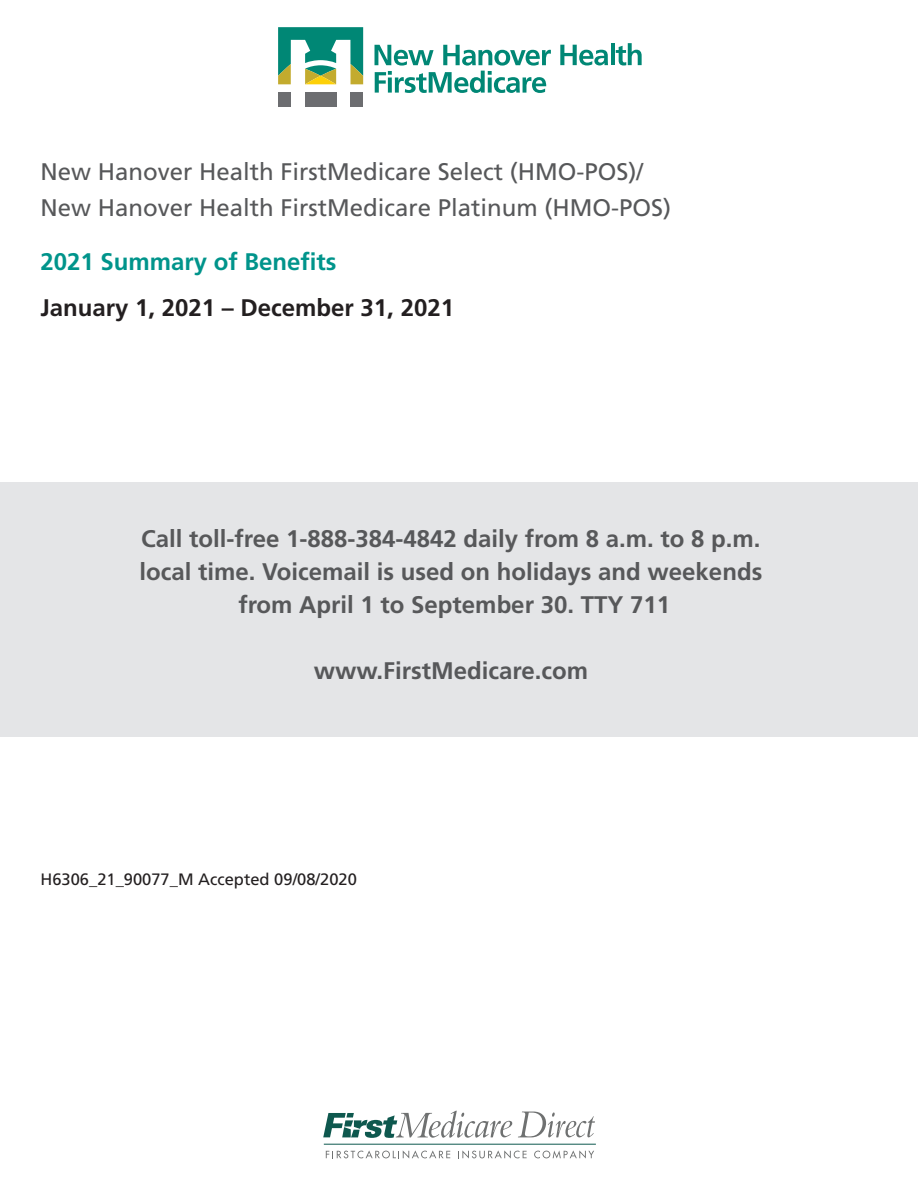
<style>
.page{position:relative;width:918px;height:1188px;background:#fff}
.page>*{position:absolute;margin:0;border:0;box-sizing:border-box;transform-origin:0 0}
.t1{font:700 24px/33px "Frutiger LT Std";color:#57585a;text-align:center}
.t2{font:24px/36px "Frutiger LT Std";color:#57585a}
.t3{font:700 24px "Frutiger LT Std";color:#231f20}
.t4{font:700 24px "Frutiger LT Std";color:#00948b}
.t5{font:16.5px "Frutiger LT Std";color:#231f20}
</style>
<div class="page">
<svg style="left:375px;top:45px;width:176px;height:48px"></svg>
<svg style="left:278px;top:27px;width:85px;height:57px"></svg>
<div style="left:278px;top:92px;width:13px;height:15px;background:#6c6d70"></div>
<div style="left:305px;top:92px;width:31px;height:15px;background:#6c6d70"></div>
<div style="left:351px;top:92px;width:12px;height:15px;background:#6c6d70"></div>
<svg style="left:560px;top:45px;width:48px;height:20px"></svg>
<hr style="left:611px;top:43px;width:4px;height:22px;background:#008775">
<svg style="left:616px;top:43px;width:26px;height:22px"></svg>
<svg style="left:326px;top:1150px;width:124px;height:9px"></svg>
<svg style="left:458px;top:1150px;width:69px;height:9px"></svg>
<svg style="left:534px;top:1150px;width:60px;height:9px"></svg>
<hr style="left:324px;top:1144px;width:272px;height:1px;background:#0e584e">
<svg style="left:323px;top:1111px;width:189px;height:27px"></svg>
<svg style="left:518px;top:1112px;width:77px;height:25px"></svg>
<div style="left:0;top:482px;width:918px;height:255px;background:#e4e5e7"></div>
<p class="t2" style="left:40px;top:154px;width:632px">New Hanover Health FirstMedicare Select (HMO-POS)/<br>New Hanover Health FirstMedicare Platinum (HMO-POS)</p>
<p class="t4" style="left:40px;top:248px;width:298px">2021 Summary of Benefits</p>
<p class="t3" style="left:40px;top:294px;width:415px">January 1, 2021 – December 31, 2021</p>
<p class="t1" style="left:140px;top:523px;width:624px">Call toll-free 1-888-384-4842 daily from 8 a.m. to 8 p.m. local time. Voicemail is used on holidays and weekends from April 1 to September 30. TTY 711</p>
<p class="t1" style="left:314px;top:655px;width:276px">www.FirstMedicare.com</p>
<p class="t5" style="left:40px;top:870px;width:318px">H6306_21_90077_M Accepted 09/08/2020</p>
</div>
